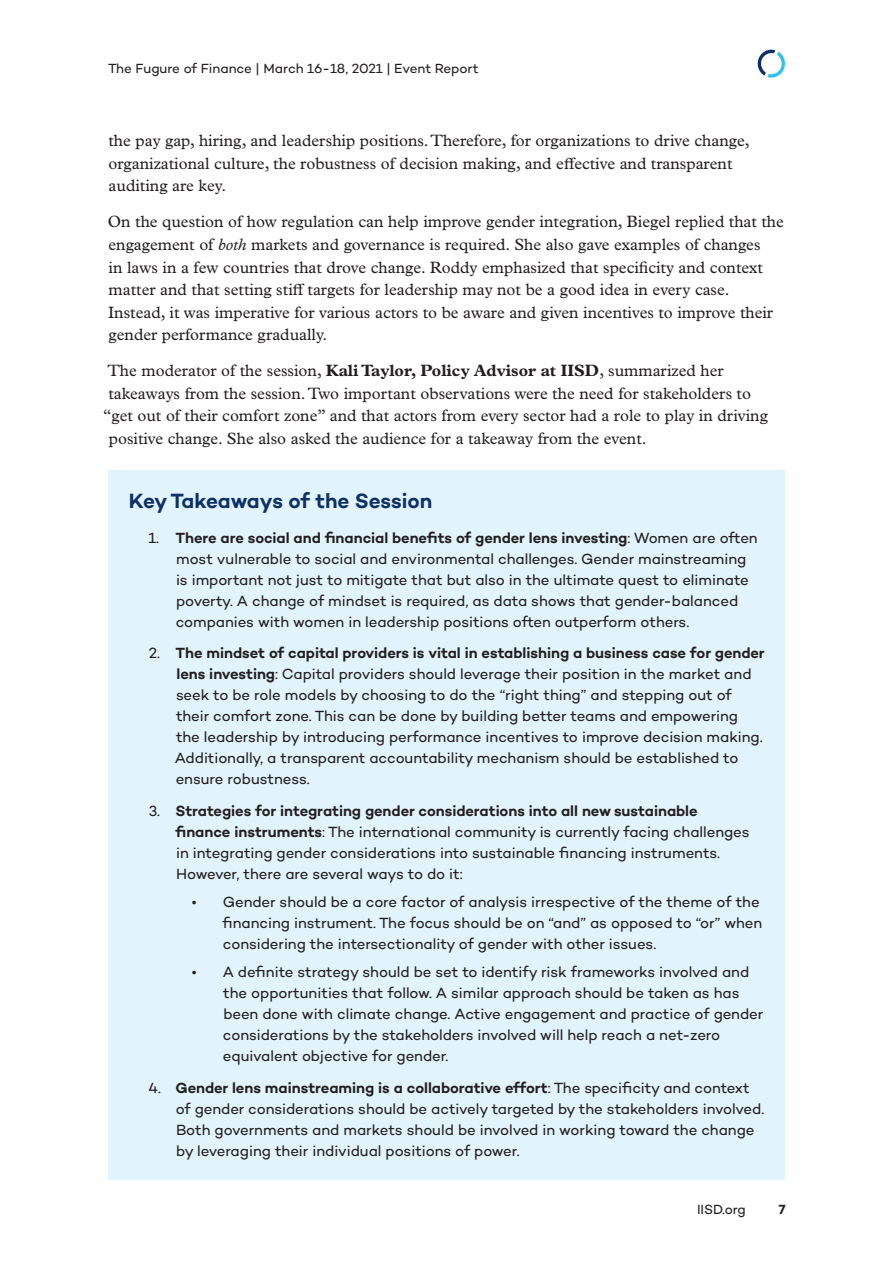
<style>
.page{position:relative;width:893px;height:1263px;background:#fff}
.page>*{position:absolute;margin:0;border:0;box-sizing:border-box;transform-origin:0 0}
.t1{font:600 21px "Campton";letter-spacing:-.01em;color:#0d3166}
.t2{font:16.5px/22.5px "Plantin MT Pro";color:#231f20}
.Paragraph{font:15px/21px "Campton";letter-spacing:-.005em;color:#231f20}
.Paragraph_Last__end{font:15px/21px "Campton";letter-spacing:-.005em;color:#231f20}
.t3{font:13.5px "Campton";letter-spacing:-.005em;color:#231f20}
.t4{font:600 13.5px "Campton";color:#231f20}
.s1{font-style:italic}
.s2{font-weight:700}
.s3{font-weight:600}
</style>
<div class="page">
<svg style="left:757px;top:49px;width:28px;height:29px"></svg>
<div style="left:108px;top:470px;width:677px;height:63px;background:#e2f4fb"></div>
<div style="left:108px;top:509px;width:677px;height:141px;background:#e2f4fb"></div>
<div style="left:108px;top:625px;width:677px;height:183px;background:#e2f4fb"></div>
<div style="left:108px;top:782px;width:677px;height:121px;background:#e2f4fb"></div>
<div style="left:108px;top:873px;width:677px;height:100px;background:#e2f4fb"></div>
<div style="left:108px;top:943px;width:677px;height:142px;background:#e2f4fb"></div>
<div style="left:108px;top:1059px;width:677px;height:120px;background:#e2f4fb"></div>
<p class="t3" style="left:108px;top:60px;width:372px">The Fugure of Finance | March 16-18, 2021 | Event Report</p>
<p class="t2" style="left:108px;top:130px;width:643px">the pay gap, hiring, and leadership positions. Therefore, for organizations to drive change, organizational culture, the robustness of decision making, and effective and transparent auditing are key.</p>
<p class="t2" style="left:108px;top:211px;width:678px">On the question of how regulation can help improve gender integration, Biegel replied that the engagement of <span class="s1">both</span> markets and governance is required. She also gave examples of changes<br>in laws in a few countries that drove change. Roddy emphasized that specificity and context matter and that setting stiff targets for leadership may not be a good idea in every case.<br>Instead, it was imperative for various actors to be aware and given incentives to improve their gender performance gradually.</p>
<p class="t2" style="left:107px;top:359px;width:618px">The moderator of the session, <span class="s2">Kali Taylor, Policy Advisor at IISD</span>, summarized her</p>
<p class="t2" style="left:108px;top:382px;width:644px">takeaways from the session. Two important observations were the need for stakeholders to</p>
<p class="t2" style="left:103px;top:404px;width:666px">“get out of their comfort zone” and that actors from every sector had a role to play in driving</p>
<p class="t2" style="left:109px;top:427px;width:539px">positive change. She also asked the audience for a takeaway from the event.</p>
<h1 class="t1" style="left:129px;top:487px;width:305px">Key Takeaways of the Session</h1>
<p class="Paragraph" style="left:176px;top:527px;width:583px;text-indent:-27px">1. <span class="s3">There are social and financial benefits of gender lens investing</span>: Women are often most vulnerable to social and environmental challenges. Gender mainstreaming is important not just to mitigate that but also in the ultimate quest to eliminate poverty. A change of mindset is required, as data shows that gender-balanced companies with women in leadership positions often outperform others.</p>
<p class="Paragraph" style="left:175px;top:642px;width:592px;text-indent:-26px">2. <span class="s3">The mindset of capital providers is vital in establishing a business case for gender lens investing</span>: Capital providers should leverage their position in the market and seek to be role models by choosing to do the “right thing” and stepping out of their comfort zone. This can be done by building better teams and empowering<br>the leadership by introducing performance incentives to improve decision making.<br>Additionally, a transparent accountability mechanism should be established to ensure robustness.</p>
<p class="Paragraph" style="left:176px;top:800px;width:575px;text-indent:-27px">3. <span class="s3">Strategies for integrating gender considerations into all new sustainable finance instruments</span>: The international community is currently facing challenges in integrating gender considerations into sustainable financing instruments.<br>However, there are several ways to do it:</p>
<p class="Paragraph" style="left:223px;top:891px;width:541px;text-indent:-31px">• Gender should be a core factor of analysis irrespective of the theme of the financing instrument. The focus should be on “and” as opposed to “or” when considering the intersectionality of gender with other issues.</p>
<p class="Paragraph" style="left:223px;top:961px;width:542px;text-indent:-31px">• A definite strategy should be set to identify risk frameworks involved and the opportunities that follow. A similar approach should be taken as has been done with climate change. Active engagement and practice of gender considerations by the stakeholders involved will help reach a net-zero equivalent objective for gender.</p>
<p class="Paragraph_Last__end" style="left:176px;top:1076px;width:590px;text-indent:-27px">4. <span class="s3">Gender lens mainstreaming is a collaborative effort</span>: The specificity and context of gender considerations should be actively targeted by the stakeholders involved.<br>Both governments and markets should be involved in working toward the change by leveraging their individual positions of power.</p>
<p class="t3" style="left:697px;top:1201px;width:50px">IISD.org</p>
<p class="t4" style="left:779px;top:1201px;width:8px">7</p>
</div>
